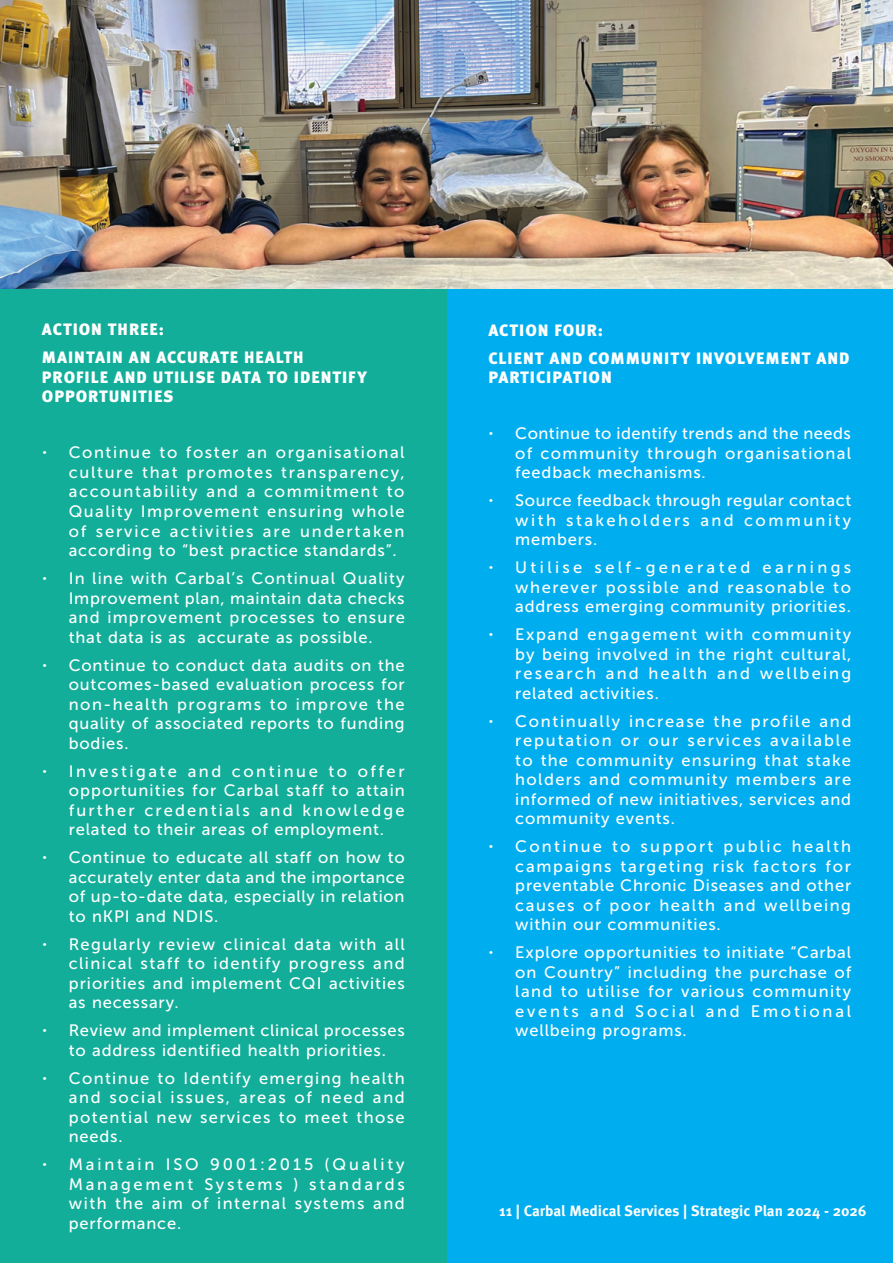
<style>
.page{position:relative;width:893px;height:1263px;background:#fff}
.page>*{position:absolute;margin:0;border:0;box-sizing:border-box;transform-origin:0 0}
.t1{font:16.5px/19.5px "Museo Sans 500";letter-spacing:.05em;color:#fff;text-align:justify}
.t2{font:900 16.5px/28px "Meta Pro";letter-spacing:.06em;color:#fff}
.t3{font:700 15px "Meta Pro";color:#fff}
.s1{font-family:"Raleway"}
</style>
<div class="page">
<img style="left:0;top:0;width:893px;height:289px">
<div style="left:446px;top:289px;width:447px;height:974px;background:#00aeef"></div>
<div style="left:0;top:289px;width:446px;height:974px;background:#12ae99"></div>
<p class="t2" style="left:42px;top:315px;width:263px">ACTION THREE:<br>MAINTAIN AN ACCURATE HEALTH</p>
<p class="t2" style="left:42px;top:367px;width:326px;line-height:19.5px">PROFILE AND UTILISE DATA TO IDENTIFY<br>OPPORTUNITIES</p>
<p class="t1" style="left:69px;top:443px;width:337px;text-indent:-27px"><span class="s1">•</span> Continue to foster an organisational culture that promotes transparency, accountability and a commitment to Quality Improvement ensuring whole of service activities are undertaken according to “best practice standards”.</p>
<p class="t1" style="left:69px;top:569px;width:338px;text-indent:-27px"><span class="s1">•</span> In line with Carbal’s Continual Quality Improvement plan, maintain data checks and improvement processes to ensure that data is as accurate as possible.</p>
<p class="t1" style="left:69px;top:655px;width:337px;text-indent:-27px"><span class="s1">•</span> Continue to conduct data audits on the outcomes-based evaluation process for non-health programs to improve the quality of associated reports to funding bodies.</p>
<p class="t1" style="left:69px;top:761px;width:338px;text-indent:-27px"><span class="s1">•</span> Investigate and continue to offer opportunities for Carbal staff to attain further credentials and knowledge related to their areas of employment.</p>
<p class="t1" style="left:69px;top:848px;width:337px;text-indent:-27px"><span class="s1">•</span> Continue to educate all staff on how to accurately enter data and the importance of up-to-date data, especially in relation to nKPI and NDIS.</p>
<p class="t1" style="left:69px;top:934px;width:338px;text-indent:-27px"><span class="s1">•</span> Regularly review clinical data with all clinical staff to identify progress and priorities and implement CQI activities as necessary.</p>
<p class="t1" style="left:42px;top:1021px;width:365px;text-align:center"><span class="s1">•</span> Review and implement clinical processes to address identified health priorities.</p>
<p class="t1" style="left:69px;top:1068px;width:338px;text-indent:-27px"><span class="s1">•</span> Continue to Identify emerging health and social issues, areas of need and potential new services to meet those needs.</p>
<p class="t1" style="left:69px;top:1155px;width:337px;text-indent:-27px"><span class="s1">•</span> Maintain ISO 9001:2015 (Quality Management Systems ) standards with the aim of internal systems and performance.</p>
<p class="t2" style="left:488px;top:315px;width:363px">ACTION FOUR:<br>CLIENT AND COMMUNITY INVOLVEMENT AND</p>
<p class="t2" style="left:488px;top:362px;width:125px">PARTICIPATION</p>
<p class="t1" style="left:515px;top:424px;width:337px;text-indent:-27px"><span class="s1">•</span> Continue to identify trends and the needs of community through organisational feedback mechanisms.</p>
<p class="t1" style="left:515px;top:491px;width:338px;text-indent:-27px"><span class="s1">•</span> Source feedback through regular contact with stakeholders and community members.</p>
<p class="t1" style="left:515px;top:558px;width:337px;text-indent:-27px"><span class="s1">•</span> Utilise self-generated earnings wherever possible and reasonable to address emerging community priorities.</p>
<p class="t1" style="left:515px;top:625px;width:338px;text-indent:-27px"><span class="s1">•</span> Expand engagement with community by being involved in the right cultural, research and health and wellbeing related activities.</p>
<p class="t1" style="left:515px;top:711px;width:338px;text-indent:-27px"><span class="s1">•</span> Continually increase the profile and reputation or our services available to the community ensuring that stake holders and community members are informed of new initiatives, services and community events.</p>
<p class="t1" style="left:515px;top:837px;width:337px;text-indent:-27px"><span class="s1">•</span> Continue to support public health campaigns targeting risk factors for preventable Chronic Diseases and other causes of poor health and wellbeing within our communities.</p>
<p class="t1" style="left:515px;top:943px;width:338px;text-indent:-27px"><span class="s1">•</span> Explore opportunities to initiate “Carbal on Country” including the purchase of land to utilise for various community events and Social and Emotional wellbeing programs.</p>
<p class="t3" style="left:499px;top:1201px;width:369px">11 | Carbal Medical Services | Strategic Plan 2024 - 2026</p>
</div>
